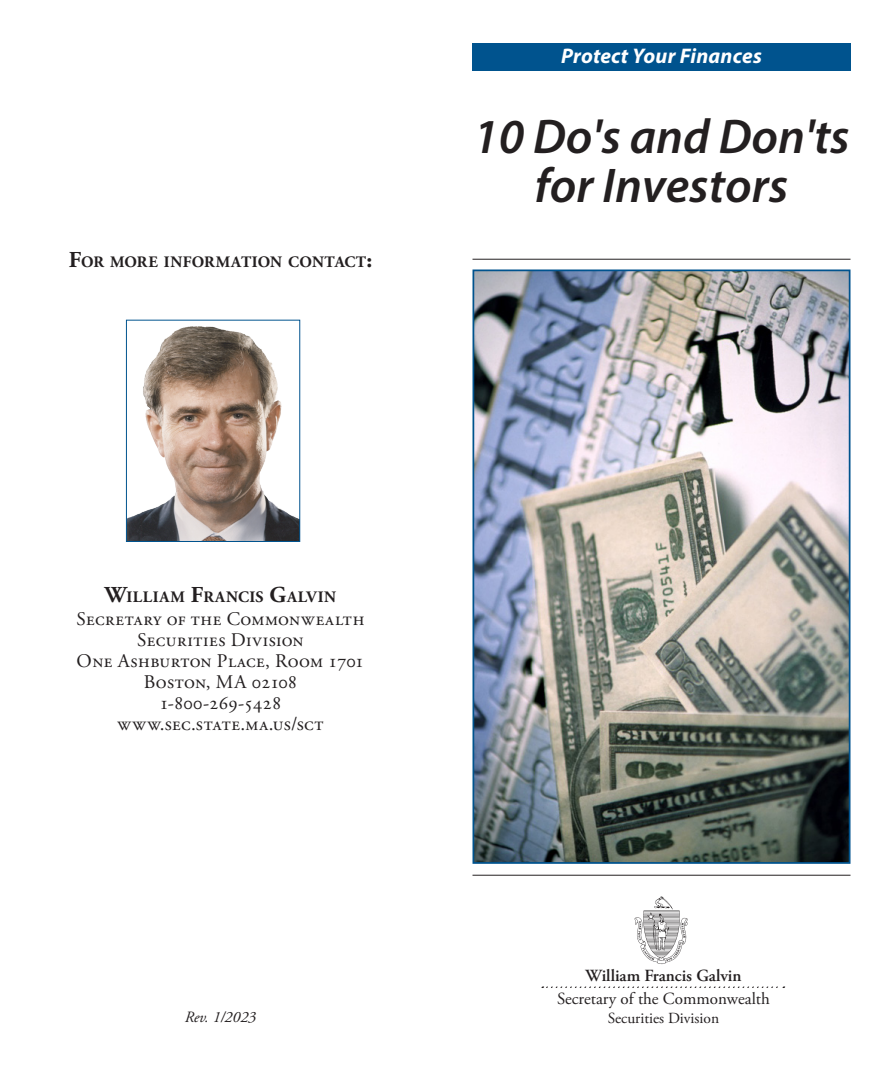
<style>
.page{position:relative;width:882px;height:1071px;background:#fff}
.page>*{position:absolute;margin:0;border:0;box-sizing:border-box;transform-origin:0 0}
._01Title{font:italic 600 49px/49px "Myriad Pro";color:#231f20;text-align:center}
._08Headline{font:italic 700 21.18px "Myriad Pro";letter-spacing:.01em;color:#fff}
._05Address_Block{font:19.25px "Adobe Garamond Pro";letter-spacing:.02em;color:#231f20}
.t1{font:16.97px "Adobe Garamond Pro";color:#231f20}
.t2{font:600 16.97px "Adobe Garamond Pro";color:#231f20}
._02Head{font:700 15.92px "Adobe Garamond Pro";color:#231f20}
._02Head-2{font:700 15.92px "Adobe Garamond Pro";letter-spacing:.03em;color:#231f20}
.t3{font:italic 15.75px "Adobe Garamond Pro";color:#231f20}
.t4{font:15.4px "Adobe Garamond Pro";color:#231f20}
.s1{font-size:22.75px}
</style>
<div class="page">
<img style="left:128px;top:326px;width:170px;height:214px">
<div style="left:126px;top:320px;width:174px;height:222px;border:1px solid #00538e"></div>
<div style="left:472px;top:43px;width:378px;height:27px;background:#00538e"></div>
<img style="left:634px;top:896px;width:54px;height:69px">
<svg style="left:542px;top:986px;width:242px;height:2px"></svg>
<img style="left:475px;top:273px;width:372px;height:588px">
<div style="left:472px;top:270px;width:378px;height:594px;border:2px solid #00538e"></div>
<hr style="left:472px;top:259px;width:378px;height:1px;background:#231f20">
<hr style="left:472px;top:875px;width:378px;height:1px;background:#231f20">
<p class="_02Head" style="left:69px;top:253px;width:305px"><span class="s1">F</span>OR MORE INFORMATION CONTACT<span class="s1">:</span></p>
<p class="_08Headline" style="left:561px;top:42px;width:202px">Protect Your Finances</p>
<p class="_01Title" style="left:473px;top:111px;width:378px">10 Do's and Don'ts for Investors</p>
<p class="_02Head-2" style="left:105px;top:588px;width:233px"><span class="s1">W</span>ILLIAM <span class="s1">F</span>RANCIS <span class="s1">G</span>ALVIN</p>
<p class="_05Address_Block" style="left:77px;top:607px;width:289px">Secretary of the Commonwealth</p>
<p class="_05Address_Block" style="left:137px;top:628px;width:168px">Securities Division</p>
<p class="_05Address_Block" style="left:77px;top:649px;width:289px">One Ashburton Place, Room 1701</p>
<p class="_05Address_Block" style="left:144px;top:670px;width:155px">Boston, MA 02108</p>
<p class="_05Address_Block" style="left:160px;top:691px;width:123px">1-800-269-5428</p>
<p class="_05Address_Block" style="left:117px;top:712px;width:208px">www.sec.state.ma.us/sct</p>
<p class="t3" style="left:185px;top:1007px;width:73px">Rev. 1/2023</p>
<p class="t2" style="left:585px;top:966px;width:157px">William Francis Galvin</p>
<p class="t1" style="left:557px;top:988px;width:214px">Secretary of the Commonwealth</p>
<p class="t4" style="left:608px;top:1008px;width:113px">Securities Division</p>
</div>
